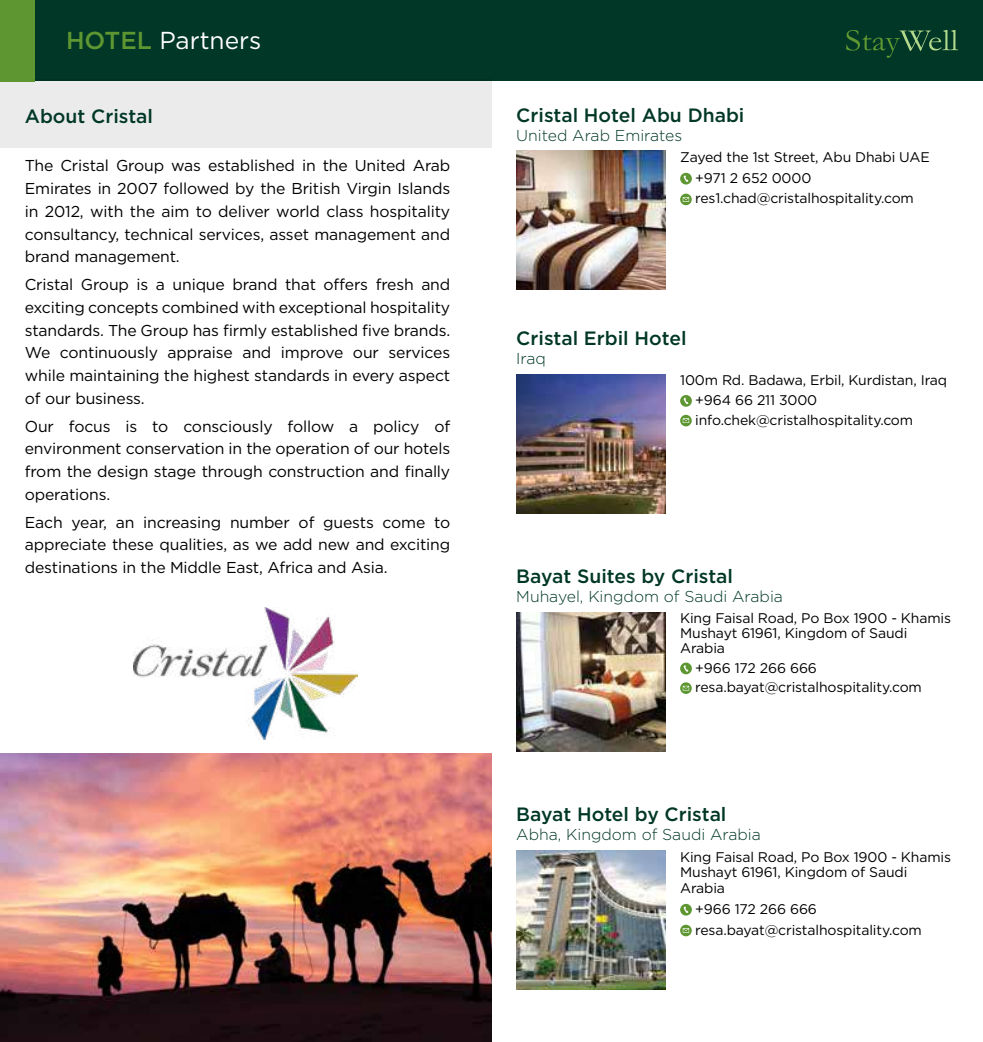
<style>
.page{position:relative;width:983px;height:1042px;background:#fff}
.page>*{position:absolute;margin:0;border:0;box-sizing:border-box;transform-origin:0 0}
.t1{font:24.5px "Gotham";color:#fff}
.t2{font:500 19.25px "Gotham";color:#003726}
.t3{font:15.75px/22.8px "Gotham";letter-spacing:-.01em;color:#000;text-align:justify}
.t4{font:300 15.75px "Gotham";color:#003726}
.t5{font:14px/19.6px "Gotham";letter-spacing:-.01em;color:#000}
.s1{font-weight:500;color:#5e9732}
</style>
<div class="page">
<div style="left:0;top:79px;width:491px;height:68px;background:#ebebec"></div>
<div style="left:0;top:0;width:982px;height:81px;background:#003726"></div>
<img style="left:0;top:754px;width:491px;height:288px">
<img style="left:133px;top:607px;width:225px;height:133px">
<div style="left:0;top:0;width:34px;height:81px;background:#5e9732"></div>
<div style="left:680px;top:395px;width:11px;height:12px;background:#5e9732;border-radius:50%"></div>
<svg style="left:683px;top:397px;width:5px;height:7px"></svg>
<svg style="left:680px;top:415px;width:11px;height:11px"></svg>
<svg style="left:682px;top:418px;width:7px;height:5px"></svg>
<img style="left:516px;top:374px;width:149px;height:139px">
<div style="left:680px;top:173px;width:11px;height:11px;background:#5e9732;border-radius:50%"></div>
<svg style="left:683px;top:175px;width:5px;height:7px"></svg>
<svg style="left:680px;top:194px;width:11px;height:11px"></svg>
<svg style="left:682px;top:197px;width:7px;height:5px"></svg>
<img style="left:516px;top:151px;width:149px;height:139px">
<div style="left:680px;top:904px;width:11px;height:11px;background:#5e9732;border-radius:50%"></div>
<svg style="left:683px;top:906px;width:5px;height:7px"></svg>
<svg style="left:680px;top:924px;width:11px;height:12px"></svg>
<svg style="left:682px;top:928px;width:7px;height:5px"></svg>
<img style="left:516px;top:850px;width:149px;height:139px">
<div style="left:680px;top:662px;width:11px;height:12px;background:#5e9732;border-radius:50%"></div>
<svg style="left:683px;top:665px;width:5px;height:7px"></svg>
<svg style="left:680px;top:682px;width:11px;height:12px"></svg>
<svg style="left:682px;top:686px;width:7px;height:4px"></svg>
<img style="left:516px;top:612px;width:149px;height:139px">
<svg style="left:846px;top:30px;width:111px;height:28px"></svg>
<h1 class="t1" style="left:66px;top:25px;width:197px"><span class="s1">HOTEL</span> Partners</h1>
<p class="t2" style="left:25px;top:103px;width:130px">About Cristal</p>
<p class="t3" style="left:25px;top:154px;width:427px">The Cristal Group was established in the United Arab Emirates in 2007 followed by the British Virgin Islands in 2012, with the aim to deliver world class hospitality consultancy, technical services, asset management and brand management.</p>
<p class="t3" style="left:25px;top:273px;width:427px">Cristal Group is a unique brand that offers fresh and exciting concepts combined with exceptional hospitality standards. The Group has firmly established five brands.<br>We continuously appraise and improve our services while maintaining the highest standards in every aspect of our business.</p>
<p class="t3" style="left:25px;top:414px;width:427px">Our focus is to consciously follow a policy of environment conservation in the operation of our hotels from the design stage through construction and finally operations.</p>
<p class="t3" style="left:25px;top:510px;width:427px">Each year, an increasing number of guests come to appreciate these qualities, as we add new and exciting destinations in the Middle East, Africa and Asia.</p>
<p class="t2" style="left:516px;top:102px;width:229px">Cristal Hotel Abu Dhabi</p>
<p class="t4" style="left:516px;top:125px;width:167px">United Arab Emirates</p>
<p class="t5" style="left:695px;top:146px;width:236px;line-height:20.7px;text-indent:-15px">Zayed the 1st Street, Abu Dhabi UAE +971 2 652 0000 res1.chad@cristalhospitality.com</p>
<p class="t2" style="left:516px;top:326px;width:172px">Cristal Erbil Hotel</p>
<p class="t4" style="left:516px;top:348px;width:31px">Iraq</p>
<p class="t5" style="left:695px;top:370px;width:253px;text-indent:-15px">100m Rd. Badawa, Erbil, Kurdistan, Iraq +964 66 211 3000 info.chek@cristalhospitality.com</p>
<p class="t2" style="left:516px;top:564px;width:218px">Bayat Suites by Cristal</p>
<p class="t4" style="left:516px;top:586px;width:268px">Muhayel, Kingdom of Saudi Arabia</p>
<p class="t5" style="left:680px;top:611px;width:272px;line-height:14.7px">King Faisal Road, Po Box 1900 - Khamis<br>Mushayt 61961, Kingdom of Saudi<br>Arabia</p>
<p class="t5" style="left:695px;top:657px;width:228px">+966 172 266 666 resa.bayat@cristalhospitality.com</p>
<p class="t2" style="left:516px;top:802px;width:212px">Bayat Hotel by Cristal</p>
<p class="t4" style="left:516px;top:825px;width:246px">Abha, Kingdom of Saudi Arabia</p>
<p class="t5" style="left:680px;top:848px;width:272px;line-height:15.8px">King Faisal Road, Po Box 1900 - Khamis<br>Mushayt 61961, Kingdom of Saudi<br>Arabia</p>
<p class="t5" style="left:695px;top:898px;width:228px;line-height:20.7px">+966 172 266 666 resa.bayat@cristalhospitality.com</p>
</div>
